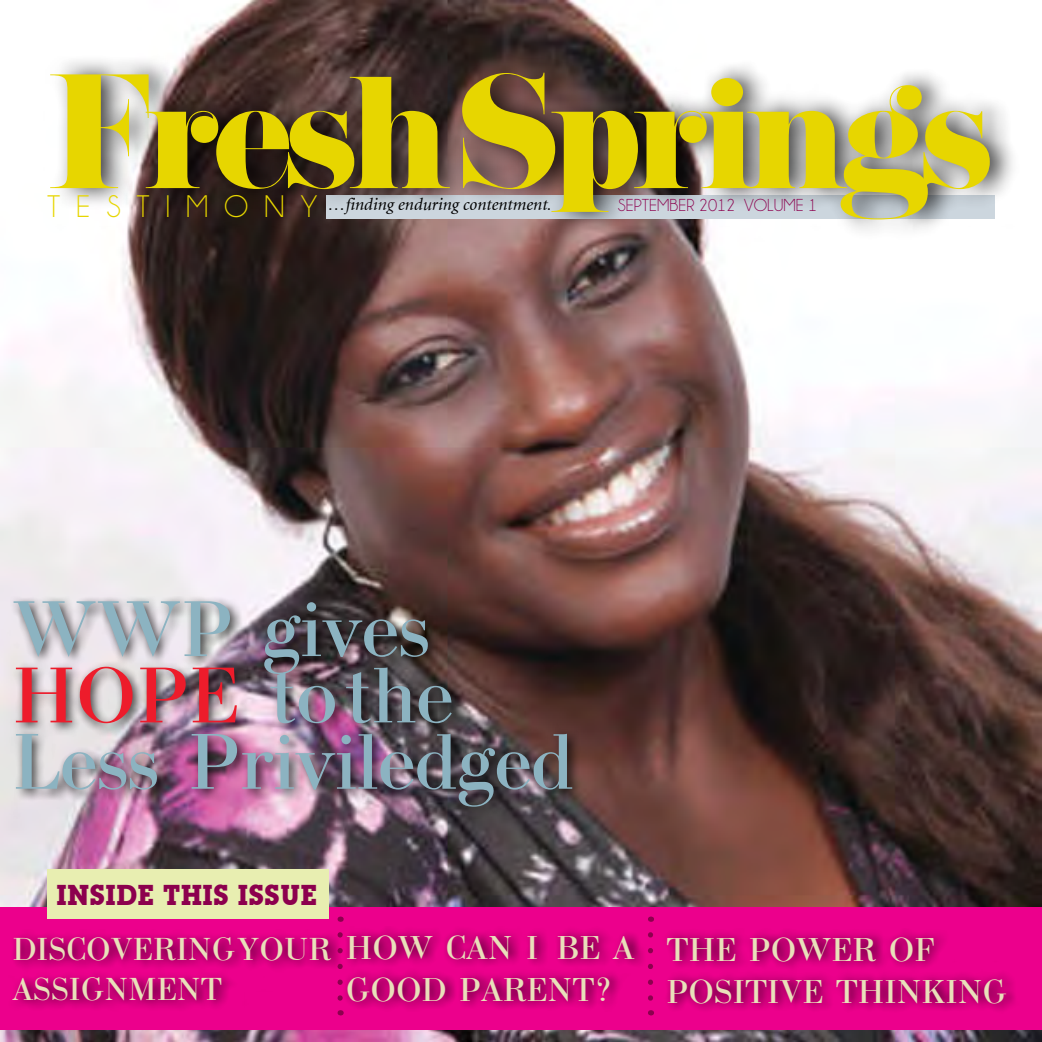
<style>
.page{position:relative;width:1042px;height:1042px;background:#fff}
.page>*{position:absolute;margin:0;border:0;box-sizing:border-box;transform-origin:0 0}
.t1{font:145.08px "Pistilli";letter-spacing:-.075em;color:#e7d600}
.t2{font:83.48px/66.3px "Bodoni";color:#8cb3c1}
.t3{font:35px/42px "Bodoni";color:#e9e0ba}
.t4{font:33.6px/40.4px "Bodoni";color:#e9e0ba}
.t5{font:700 28px "Lubalin Graph IT Cby BT";color:#8c004e}
.t6{font:italic 17.5px "Minion";color:#000}
.t7{font:17.5px "Champagne&Limousines";color:#8c004e}
.s1{font-family:"Champagne&Limousines";font-style:normal;font-size:31.5px;color:#e7d600}
.s2{color:#ed1c2b}
.s3{font-size:35px}
</style>
<div class="page">
<img style="left:0;top:0;width:1042px;height:1042px">
<div style="left:0;top:907px;width:1042px;height:123px;background:#ec008c"></div>
<div style="left:47px;top:869px;width:282px;height:50px;background:#e8eeb1"></div>
<div style="left:8px;top:930px;width:336px;height:82px;background:#000;opacity:.75"></div>
<div style="left:343px;top:926px;width:305px;height:86px;background:#000;opacity:.75"></div>
<div style="left:662px;top:928px;width:357px;height:85px;background:#000;opacity:.75"></div>
<svg style="left:337px;top:935px;width:6px;height:80px"></svg>
<svg style="left:648px;top:935px;width:5px;height:80px"></svg>
<div style="left:43px;top:52px;width:978px;height:189px;background:#000;opacity:.75"></div>
<div style="left:7px;top:596px;width:577px;height:222px;background:#000;opacity:.75"></div>
<h1 class="t1" style="left:47px;top:40px;width:949px">Fresh Springs</h1>
<p class="t6" style="left:47px;top:196px;width:505px"><span class="s1">T E S T I M O N Y</span> …finding enduring contentment.</p>
<p class="t7" style="left:618px;top:195px;width:201px">SEPTEMBER 2012 VOLUME 1</p>
<h2 class="t2" style="left:12px;top:597px;width:563px">WWP gives<br><span class="s2">HOPE</span> to the<br>Less Priviledged</h2>
<p class="t5" style="left:56px;top:878px;width:263px">INSIDE THIS ISSUE</p>
<p class="t4" style="left:12px;top:929px;width:624px">DISCOVERINGYOUR <span class="s3">HOW CAN I BE A<br></span>ASSIGNMENT</p>
<p class="t3" style="left:346px;top:969px;width:269px">GOOD PARENT?</p>
<p class="t3" style="left:666px;top:929px;width:342px">THE POWER OF<br>POSITIVE THINKING</p>
</div>
